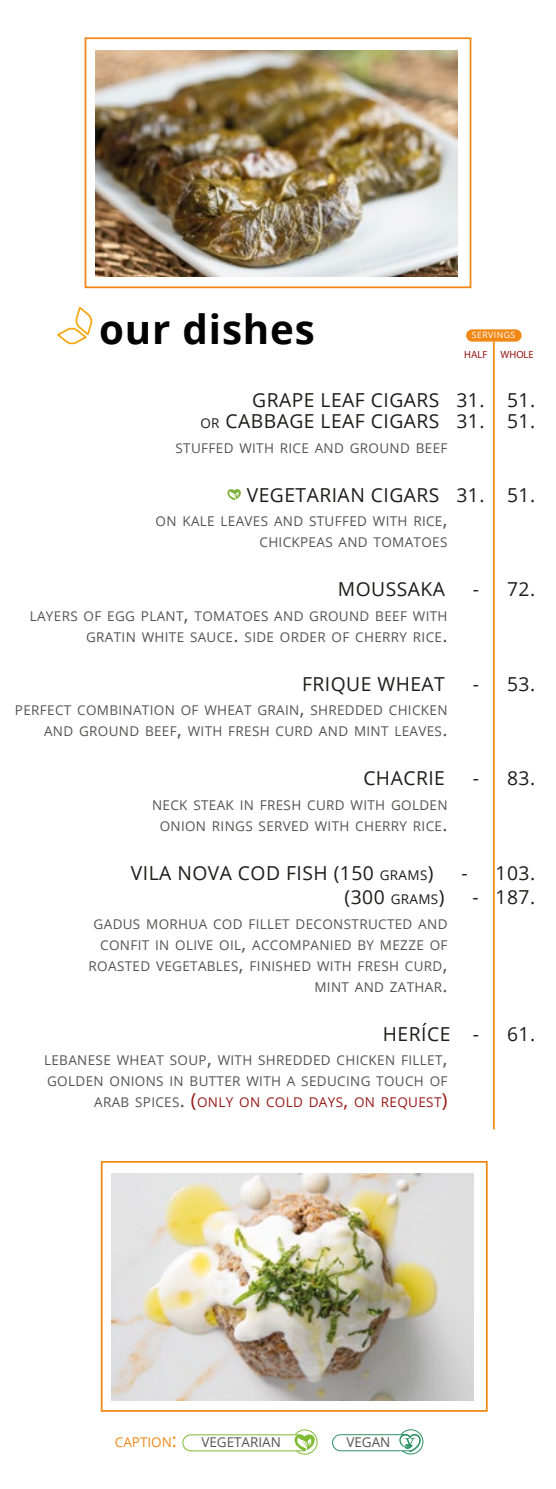
<style>
.page{position:relative;width:556px;height:1489px;background:#fff}
.page>*{position:absolute;margin:0;border:0;box-sizing:border-box;transform-origin:0 0}
.t1{font:700 40.25px "Open Sans";letter-spacing:.02em;color:#000101}
.t2{font:19.25px/21px "Open Sans";letter-spacing:.025em;color:#1c1c1b;text-align:right}
.t3{font:13.47px/21px "Open Sans";letter-spacing:.025em;color:#545453;text-align:right}
.t4{font:13.47px "Open Sans";color:#545453}
.t5{font:13.47px "Open Sans";color:#f18816}
.t6{font:10.5px "Myriad Pro";color:#981918}
.t7{font:8.75px "Open Sans";letter-spacing:.05em;color:#fff}
.s1{font-size:13.47px}
.s2{font-size:19.25px}
.s3{font-size:19.25px;color:#981918}
.s4{color:#981918}
</style>
<div class="page">
<img style="left:95px;top:50px;width:362px;height:226px">
<div style="left:84px;top:37px;width:387px;height:251px;border:2px solid #f18816"></div>
<img style="left:111px;top:1173px;width:363px;height:226px">
<div style="left:101px;top:1160px;width:386px;height:251px;border:2px solid #f18816"></div>
<svg style="left:57px;top:306px;width:36px;height:39px"></svg>
<div style="left:466px;top:329px;width:55px;height:12px;background:#f18816;border-radius:6px"></div>
<hr style="left:492px;top:341px;width:2px;height:788px;background:#f18816">
<svg style="left:227px;top:489px;width:14px;height:11px"></svg>
<svg style="left:182px;top:1429px;width:136px;height:25px"></svg>
<svg style="left:332px;top:1429px;width:91px;height:25px"></svg>
<h1 class="t1" style="left:99px;top:301px;width:217px">our dishes</h1>
<p class="t7" style="left:471px;top:329px;width:45px">SERVINGS</p>
<p class="t6" style="left:464px;top:347px;width:71px">HALF WHOLE</p>
<h2 class="t2" style="left:200px;top:389px;width:336px">GRAPE LEAF CIGARS 31. 51.<br><span class="s1">OR</span> CABBAGE LEAF CIGARS 31. 51.</h2>
<p class="t3" style="left:175px;top:437px;width:273px">STUFFED WITH RICE AND GROUND BEEF</p>
<h2 class="t2" style="left:247px;top:483px;width:290px">VEGETARIAN CIGARS 31. 51.</h2>
<p class="t3" style="left:155px;top:510px;width:293px">ON KALE LEAVES AND STUFFED WITH RICE<span class="s2">,<br></span>CHICKPEAS AND TOMATOES</p>
<h2 class="t2" style="left:337px;top:578px;width:109px">MOUSSAKA</h2>
<h2 class="t2" style="left:472px;top:578px;width:64px">- 72.</h2>
<p class="t3" style="left:30px;top:605px;width:419px">LAYERS OF EGG PLANT<span class="s2">,</span> TOMATOES AND GROUND BEEF WITH<br>GRATIN WHITE SAUCE<span class="s2">.</span> SIDE ORDER OF CHERRY RICE<span class="s2">.</span></p>
<h2 class="t2" style="left:302px;top:672px;width:144px">FRIQUE WHEAT</h2>
<h2 class="t2" style="left:472px;top:672px;width:64px">- 53.</h2>
<p class="t3" style="left:15px;top:699px;width:434px">PERFECT COMBINATION OF WHEAT GRAIN<span class="s2">,</span> SHREDDED CHICKEN<br>AND GROUND BEEF<span class="s2">,</span> WITH FRESH CURD AND MINT LEAVES<span class="s2">.</span></p>
<h2 class="t2" style="left:363px;top:767px;width:83px">CHACRIE</h2>
<h2 class="t2" style="left:472px;top:767px;width:64px">- 83.</h2>
<p class="t3" style="left:152px;top:794px;width:297px;text-align:center">NECK STEAK IN FRESH CURD WITH GOLDEN<br>ONION RINGS SERVED WITH CHERRY RICE<span class="s2">.</span></p>
<h2 class="t2" style="left:131px;top:861px;width:304px">VILA NOVA COD FISH (150 <span class="s1">GRAMS</span>)</h2>
<h2 class="t2" style="left:461px;top:861px;width:75px">- 103.</h2>
<h2 class="t2" style="left:344px;top:886px;width:101px">(300 <span class="s1">GRAMS</span>)</h2>
<h2 class="t2" style="left:472px;top:886px;width:64px">- 187.</h2>
<p class="t3" style="left:89px;top:913px;width:360px">GADUS MORHUA COD FILLET DECONSTRUCTED AND CONFIT IN OLIVE OIL<span class="s2">,</span> ACCOMPANIED BY MEZZE OF ROASTED VEGETABLES<span class="s2">,</span> FINISHED WITH FRESH CURD<span class="s2">, </span>MINT AND ZATHAR<span class="s2">.</span></p>
<h2 class="t2" style="left:383px;top:1022px;width:98px">HERÍCE -</h2>
<h2 class="t2" style="left:507px;top:1022px;width:30px">61.</h2>
<p class="t3" style="left:44px;top:1049px;width:404px">LEBANESE WHEAT SOUP<span class="s2">,</span> WITH SHREDDED CHICKEN FILLET<span class="s2">,<br></span>GOLDEN ONIONS IN BUTTER WITH A SEDUCING TOUCH OF<br>ARAB SPICES<span class="s2">.</span> <span class="s3">(</span><span class="s4">ONLY ON COLD DAYS</span><span class="s3">,</span> <span class="s4">ON REQUEST</span><span class="s3">)</span></p>
<p class="t5" style="left:115px;top:1432px;width:64px">CAPTION<span class="s2">:</span></p>
<p class="t4" style="left:201px;top:1432px;width:81px">VEGETARIAN</p>
<p class="t3" style="left:346px;top:1431px;width:46px">VEGAN</p>
</div>
